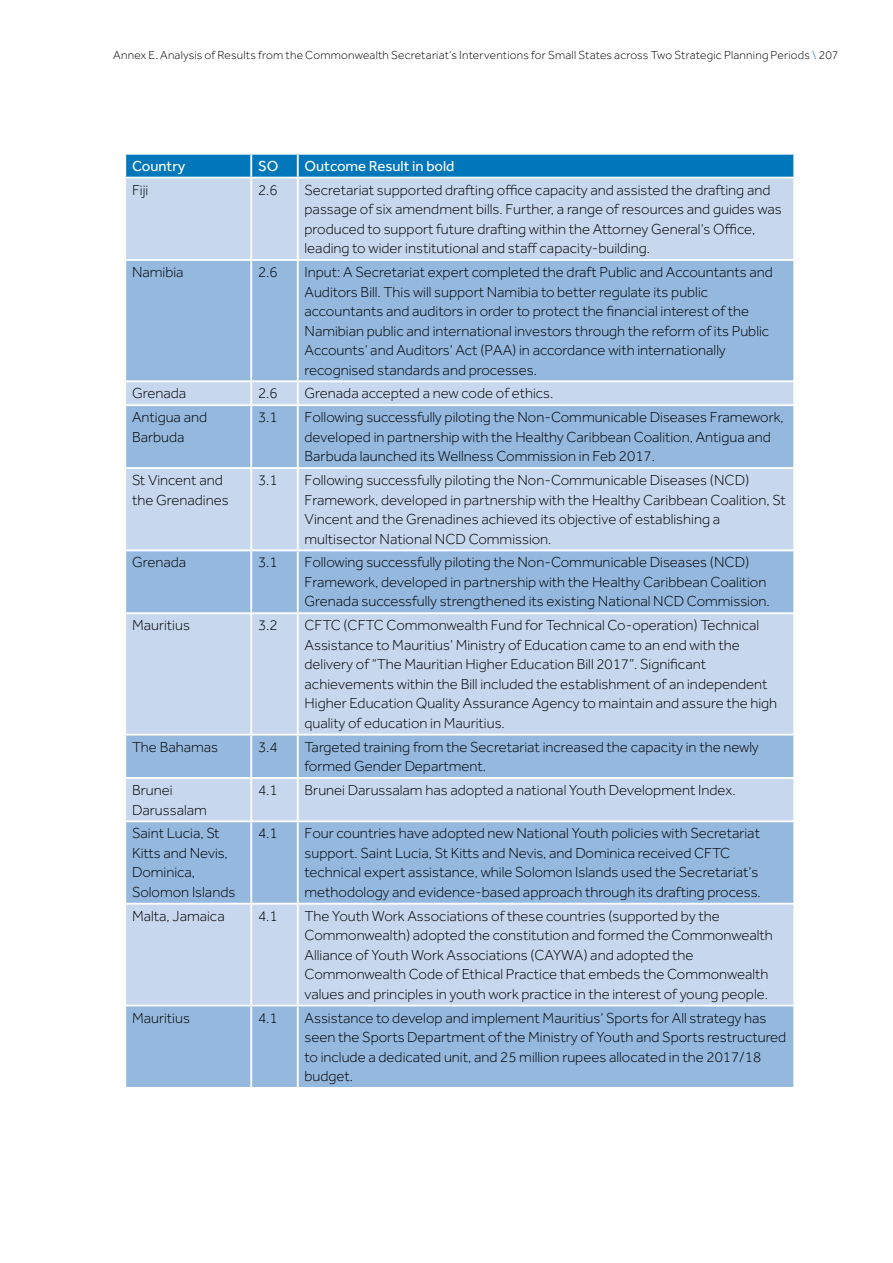
<style>
.page{position:relative;width:893px;height:1263px;background:#fff}
.page>*{position:absolute;margin:0;border:0;box-sizing:border-box;transform-origin:0 0}
.TB{font:300 15px/19.5px "Effra";color:#000}
.TCH{font:15px "Effra";color:#fff}
.t1{font:300 12px "Effra";letter-spacing:.015em;color:#000}
.s1{color:#0076bb}
</style>
<div class="page">
<div style="left:126px;top:155px;width:667px;height:22px;background:#0076bb"></div>
<div style="left:126px;top:179px;width:667px;height:80px;background:#c7d7ed"></div>
<svg style="left:126px;top:261px;width:667px;height:826px;background:#abc6e5"></svg>
<hr style="left:250px;top:155px;width:2px;height:22px;background:#fff">
<hr style="left:297px;top:155px;width:2px;height:22px;background:#fff">
<hr style="left:250px;top:179px;width:2px;height:80px;background:#fff">
<hr style="left:297px;top:179px;width:2px;height:80px;background:#fff">
<hr style="left:250px;top:261px;width:2px;height:119px;background:#fff">
<hr style="left:297px;top:261px;width:2px;height:119px;background:#fff">
<hr style="left:250px;top:382px;width:2px;height:22px;background:#fff">
<hr style="left:297px;top:382px;width:2px;height:22px;background:#fff">
<hr style="left:250px;top:406px;width:2px;height:61px;background:#fff">
<hr style="left:297px;top:406px;width:2px;height:61px;background:#fff">
<hr style="left:250px;top:469px;width:2px;height:80px;background:#fff">
<hr style="left:297px;top:469px;width:2px;height:80px;background:#fff">
<hr style="left:250px;top:551px;width:2px;height:61px;background:#fff">
<hr style="left:297px;top:551px;width:2px;height:61px;background:#fff">
<hr style="left:250px;top:614px;width:2px;height:120px;background:#fff">
<hr style="left:297px;top:614px;width:2px;height:120px;background:#fff">
<hr style="left:250px;top:735px;width:2px;height:42px;background:#fff">
<hr style="left:297px;top:735px;width:2px;height:42px;background:#fff">
<hr style="left:250px;top:779px;width:2px;height:41px;background:#fff">
<hr style="left:297px;top:779px;width:2px;height:41px;background:#fff">
<hr style="left:250px;top:822px;width:2px;height:81px;background:#fff">
<hr style="left:297px;top:822px;width:2px;height:81px;background:#fff">
<hr style="left:250px;top:905px;width:2px;height:99px;background:#fff">
<hr style="left:297px;top:905px;width:2px;height:99px;background:#fff">
<hr style="left:250px;top:1006px;width:2px;height:81px;background:#fff">
<hr style="left:297px;top:1006px;width:2px;height:81px;background:#fff">
<hr style="left:124px;top:380px;width:127px;height:2px;background:#fff">
<hr style="left:251px;top:380px;width:47px;height:2px;background:#fff">
<hr style="left:298px;top:380px;width:497px;height:2px;background:#fff">
<hr style="left:124px;top:404px;width:127px;height:2px;background:#fff">
<hr style="left:251px;top:404px;width:47px;height:2px;background:#fff">
<hr style="left:298px;top:404px;width:497px;height:2px;background:#fff">
<hr style="left:124px;top:467px;width:127px;height:2px;background:#fff">
<hr style="left:251px;top:467px;width:47px;height:2px;background:#fff">
<hr style="left:298px;top:467px;width:497px;height:2px;background:#fff">
<hr style="left:124px;top:549px;width:127px;height:2px;background:#fff">
<hr style="left:251px;top:549px;width:47px;height:2px;background:#fff">
<hr style="left:298px;top:549px;width:497px;height:2px;background:#fff">
<hr style="left:124px;top:612px;width:127px;height:2px;background:#fff">
<hr style="left:251px;top:612px;width:47px;height:2px;background:#fff">
<hr style="left:298px;top:612px;width:497px;height:2px;background:#fff">
<hr style="left:124px;top:734px;width:127px;height:1px;background:#fff">
<hr style="left:251px;top:734px;width:47px;height:1px;background:#fff">
<hr style="left:298px;top:734px;width:497px;height:1px;background:#fff">
<hr style="left:124px;top:777px;width:127px;height:2px;background:#fff">
<hr style="left:251px;top:777px;width:47px;height:2px;background:#fff">
<hr style="left:298px;top:777px;width:497px;height:2px;background:#fff">
<hr style="left:124px;top:820px;width:127px;height:2px;background:#fff">
<hr style="left:251px;top:820px;width:47px;height:2px;background:#fff">
<hr style="left:298px;top:820px;width:497px;height:2px;background:#fff">
<hr style="left:124px;top:903px;width:127px;height:2px;background:#fff">
<hr style="left:251px;top:903px;width:47px;height:2px;background:#fff">
<hr style="left:298px;top:903px;width:497px;height:2px;background:#fff">
<hr style="left:124px;top:1004px;width:127px;height:2px;background:#fff">
<hr style="left:251px;top:1004px;width:47px;height:2px;background:#fff">
<hr style="left:298px;top:1004px;width:497px;height:2px;background:#fff">
<p class="t1" style="left:113px;top:48px;width:726px">Annex E. Analysis of Results from the Commonwealth Secretariat’s Interventions for Small States across Two Strategic Planning Periods <span class="s1">\</span> 207</p>
<p class="TCH" style="left:132px;top:157px;width:55px">Country</p>
<p class="TCH" style="left:258px;top:157px;width:22px">SO</p>
<p class="TCH" style="left:305px;top:157px;width:151px">Outcome Result in bold</p>
<p class="TB" style="left:132px;top:180px;width:18px">Fiji</p>
<p class="TB" style="left:258px;top:180px;width:21px">2.6</p>
<p class="TB" style="left:305px;top:180px;width:479px">Secretariat supported drafting office capacity and assisted the drafting and passage of six amendment bills. Further, a range of resources and guides was produced to support future drafting within the Attorney General’s Office, leading to wider institutional and staff capacity-building.</p>
<p class="TB" style="left:132px;top:262px;width:53px">Namibia</p>
<p class="TB" style="left:258px;top:262px;width:21px">2.6</p>
<p class="TB" style="left:305px;top:262px;width:470px">Input: A Secretariat expert completed the draft Public and Accountants and Auditors Bill. This will support Namibia to better regulate its public accountants and auditors in order to protect the financial interest of the Namibian public and international investors through the reform of its Public Accounts’ and Auditors’ Act (PAA) in accordance with internationally recognised standards and processes.</p>
<p class="TB" style="left:132px;top:384px;width:56px">Grenada</p>
<p class="TB" style="left:258px;top:384px;width:21px">2.6</p>
<p class="TB" style="left:305px;top:384px;width:250px">Grenada accepted a new code of ethics.</p>
<p class="TB" style="left:132px;top:407px;width:77px">Antigua and<br>Barbuda</p>
<p class="TB" style="left:258px;top:407px;width:21px">3.1</p>
<p class="TB" style="left:305px;top:407px;width:481px">Following successfully piloting the Non-Communicable Diseases Framework, developed in partnership with the Healthy Caribbean Coalition, Antigua and<br>Barbuda launched its Wellness Commission in Feb 2017.</p>
<p class="TB" style="left:132px;top:470px;width:98px">St Vincent and the Grenadines</p>
<p class="TB" style="left:258px;top:470px;width:21px">3.1</p>
<p class="TB" style="left:305px;top:470px;width:483px">Following successfully piloting the Non-Communicable Diseases (NCD)<br>Framework, developed in partnership with the Healthy Caribbean Coalition, St Vincent and the Grenadines achieved its objective of establishing a multisector National NCD Commission.</p>
<p class="TB" style="left:132px;top:553px;width:56px">Grenada</p>
<p class="TB" style="left:258px;top:553px;width:21px">3.1</p>
<p class="TB" style="left:305px;top:553px;width:467px">Following successfully piloting the Non-Communicable Diseases (NCD)<br>Framework, developed in partnership with the Healthy Caribbean Coalition<br>Grenada successfully strengthened its existing National NCD Commission.</p>
<p class="TB" style="left:132px;top:615px;width:59px">Mauritius</p>
<p class="TB" style="left:258px;top:615px;width:21px">3.2</p>
<p class="TB" style="left:305px;top:615px;width:474px">CFTC (CFTC Commonwealth Fund for Technical Co-operation) Technical Assistance to Mauritius’ Ministry of Education came to an end with the delivery of “The Mauritian Higher Education Bill 2017”. Significant achievements within the Bill included the establishment of an independent Higher Education Quality Assurance Agency to maintain and assure the high quality of education in Mauritius.</p>
<p class="TB" style="left:132px;top:737px;width:88px">The Bahamas</p>
<p class="TB" style="left:258px;top:737px;width:21px">3.4</p>
<p class="TB" style="left:305px;top:737px;width:456px">Targeted training from the Secretariat increased the capacity in the newly formed Gender Department.</p>
<p class="TB" style="left:132px;top:780px;width:76px">Brunei<br>Darussalam</p>
<p class="TB" style="left:258px;top:780px;width:21px">4.1</p>
<p class="TB" style="left:305px;top:780px;width:433px">Brunei Darussalam has adopted a national Youth Development Index.</p>
<p class="TB" style="left:132px;top:823px;width:105px">Saint Lucia, St<br>Kitts and Nevis,<br>Dominica,<br>Solomon Islands</p>
<p class="TB" style="left:258px;top:823px;width:21px">4.1</p>
<p class="TB" style="left:305px;top:823px;width:458px">Four countries have adopted new National Youth policies with Secretariat support. Saint Lucia, St Kitts and Nevis, and Dominica received CFTC technical expert assistance, while Solomon Islands used the Secretariat’s methodology and evidence-based approach through its drafting process.</p>
<p class="TB" style="left:132px;top:906px;width:94px">Malta, Jamaica</p>
<p class="TB" style="left:258px;top:906px;width:21px">4.1</p>
<p class="TB" style="left:305px;top:906px;width:470px">The Youth Work Associations of these countries (supported by the Commonwealth) adopted the constitution and formed the Commonwealth Alliance of Youth Work Associations (CAYWA) and adopted the Commonwealth Code of Ethical Practice that embeds the Commonwealth values and principles in youth work practice in the interest of young people.</p>
<p class="TB" style="left:132px;top:1008px;width:59px">Mauritius</p>
<p class="TB" style="left:258px;top:1008px;width:21px">4.1</p>
<p class="TB" style="left:305px;top:1008px;width:483px">Assistance to develop and implement Mauritius’ Sports for All strategy has seen the Sports Department of the Ministry of Youth and Sports restructured to include a dedicated unit, and 25 million rupees allocated in the 2017/18 budget.</p>
</div>
